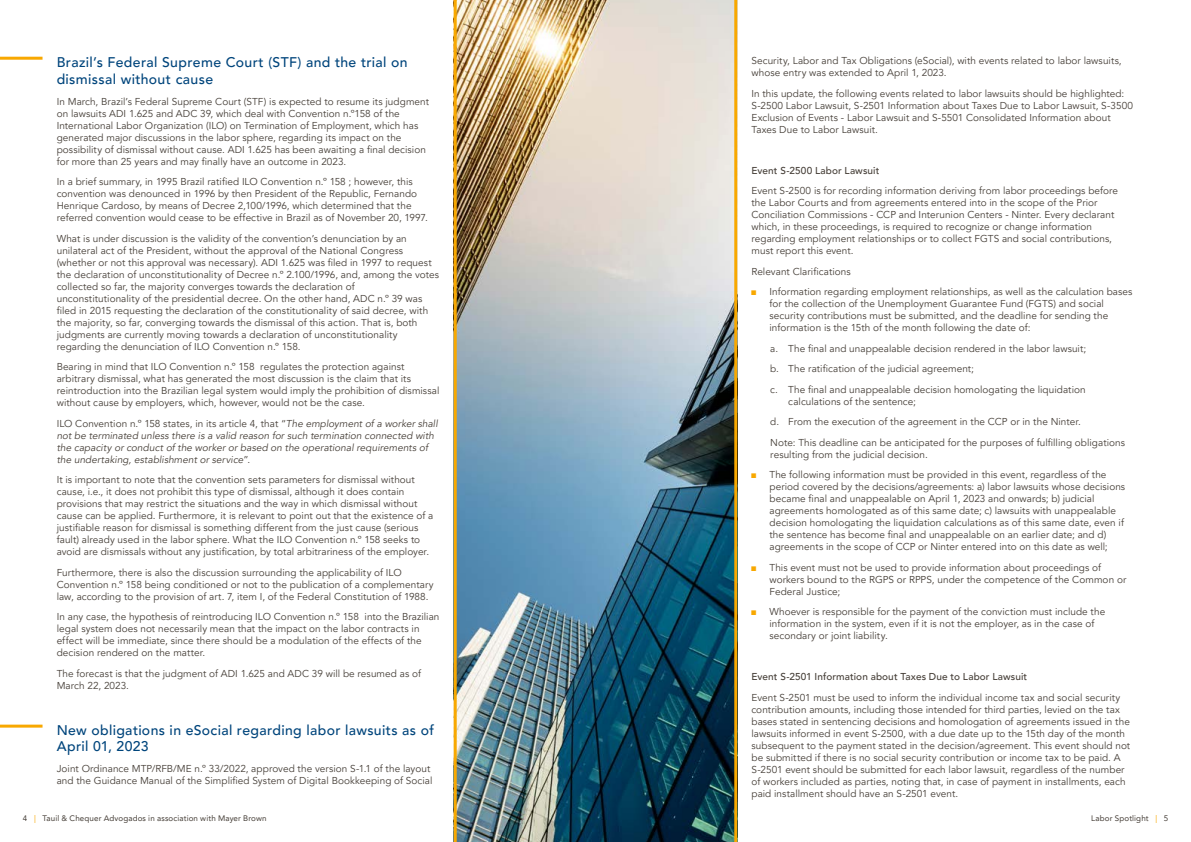
<style>
.page{position:relative;width:1191px;height:842px;background:#fff}
.page>*{position:absolute;margin:0;border:0;box-sizing:border-box;transform-origin:0 0}
.t1{font:500 14px/16.8px "Avenir LT Pro";letter-spacing:.025em;color:#00457c}
.t2{font:10px/12px "Avenir LT Pro";letter-spacing:.005em;color:#453e37}
.t3{font:italic 10px/12px "Avenir LT Pro";letter-spacing:.005em;color:#453e37}
.t4{font:500 10px "Avenir LT Pro";letter-spacing:.01em;color:#453e37}
.t5{font:8px "Avenir LT Pro";letter-spacing:.015em;color:#453e37}
.s1{font-style:normal}
.s2{font-family:"Arial Narrow";color:#f8a800}
.s3{color:#f8a800}
</style>
<div class="page">
<hr style="left:0;top:57px;width:43px;height:3px;background:#f8a800">
<hr style="left:0;top:725px;width:43px;height:3px;background:#f8a800">
<img style="left:457px;top:0;width:277px;height:842px">
<hr style="left:454px;top:0;width:3px;height:842px;background:#f8a800">
<hr style="left:734px;top:0;width:3px;height:842px;background:#f8a800">
<h1 class="t1" style="left:57px;top:54px;width:352px">Brazil’s Federal Supreme Court (STF) and the trial on dismissal without cause</h1>
<p class="t2" style="left:57px;top:95px;width:374px">In March, Brazil’s Federal Supreme Court (STF) is expected to resume its judgment on lawsuits ADI 1.625 and ADC 39, which deal with Convention n.º158 of the International Labor Organization (ILO) on Termination of Employment, which has generated major discussions in the labor sphere, regarding its impact on the possibility of dismissal without cause. ADI 1.625 has been awaiting a final decision for more than 25 years and may finally have an outcome in 2023.</p>
<p class="t2" style="left:57px;top:176px;width:372px">In a brief summary, in 1995 Brazil ratified ILO Convention n.º 158 ; however, this convention was denounced in 1996 by then President of the Republic, Fernando Henrique Cardoso, by means of Decree 2,100/1996, which determined that the referred convention would cease to be effective in Brazil as of November 20, 1997.</p>
<p class="t2" style="left:57px;top:232px;width:384px">What is under discussion is the validity of the convention’s denunciation by an unilateral act of the President, without the approval of the National Congress (whether or not this approval was necessary). ADI 1.625 was filed in 1997 to request the declaration of unconstitutionality of Decree n.º 2.100/1996, and, among the votes collected so far, the majority converges towards the declaration of unconstitutionality of the presidential decree. On the other hand, ADC n.º 39 was filed in 2015 requesting the declaration of the constitutionality of said decree, with the majority, so far, converging towards the dismissal of this action. That is, both judgments are currently moving towards a declaration of unconstitutionality regarding the denunciation of ILO Convention n.º 158.</p>
<p class="t2" style="left:57px;top:361px;width:384px">Bearing in mind that ILO Convention n.º 158 regulates the protection against arbitrary dismissal, what has generated the most discussion is the claim that its reintroduction into the Brazilian legal system would imply the prohibition of dismissal without cause by employers, which, however, would not be the case.</p>
<p class="t3" style="left:57px;top:417px;width:382px"><span class="s1">ILO Convention n.º 158 states, in its article 4, that “</span>The employment of a worker shall not be terminated unless there is a valid reason for such termination connected with the capacity or conduct of the worker or based on the operational requirements of the undertaking, establishment or service<span class="s1">”.</span></p>
<p class="t2" style="left:57px;top:474px;width:378px">It is important to note that the convention sets parameters for dismissal without cause, i.e., it does not prohibit this type of dismissal, although it does contain provisions that may restrict the situations and the way in which dismissal without cause can be applied. Furthermore, it is relevant to point out that the existence of a justifiable reason for dismissal is something different from the just cause (serious fault) already used in the labor sphere. What the ILO Convention n.º 158 seeks to avoid are dismissals without any justification, by total arbitrariness of the employer.</p>
<p class="t2" style="left:57px;top:566px;width:378px">Furthermore, there is also the discussion surrounding the applicability of ILO<br>Convention n.º 158 being conditioned or not to the publication of a complementary law, according to the provision of art. 7, item I, of the Federal Constitution of 1988.</p>
<p class="t2" style="left:57px;top:611px;width:384px">In any case, the hypothesis of reintroducing ILO Convention n.º 158 into the Brazilian legal system does not necessarily mean that the impact on the labor contracts in effect will be immediate, since there should be a modulation of the effects of the decision rendered on the matter.</p>
<p class="t2" style="left:57px;top:667px;width:366px">The forecast is that the judgment of ADI 1.625 and ADC 39 will be resumed as of<br>March 22, 2023.</p>
<h1 class="t1" style="left:57px;top:721px;width:379px">New obligations in eSocial regarding labor lawsuits as of<br>April 01, 2023</h1>
<p class="t2" style="left:57px;top:762px;width:377px">Joint Ordinance MTP/RFB/ME n.º 33/2022, approved the version S-1.1 of the layout and the Guidance Manual of the Simplified System of Digital Bookkeeping of Social</p>
<p class="t2" style="left:751px;top:55px;width:372px">Security, Labor and Tax Obligations (eSocial), with events related to labor lawsuits, whose entry was extended to April 1, 2023.</p>
<p class="t2" style="left:751px;top:87px;width:383px">In this update, the following events related to labor lawsuits should be highlighted:<br>S-2500 Labor Lawsuit, S-2501 Information about Taxes Due to Labor Lawsuit, S-3500<br>Exclusion of Events - Labor Lawsuit and S-5501 Consolidated Information about Taxes Due to Labor Lawsuit.</p>
<p class="t4" style="left:751px;top:164px;width:129px">Event S-2500 Labor Lawsuit</p>
<p class="t2" style="left:751px;top:185px;width:368px">Event S-2500 is for recording information deriving from labor proceedings before the Labor Courts and from agreements entered into in the scope of the Prior Conciliation Commissions - CCP and Interunion Centers - Ninter. Every declarant which, in these proceedings, is required to recognize or change information regarding employment relationships or to collect FGTS and social contributions, must report this event.</p>
<p class="t2" style="left:751px;top:266px;width:101px">Relevant Clarifications</p>
<p class="t2" style="left:769px;top:286px;width:364px;text-indent:-18px"><span class="s2">■</span> Information regarding employment relationships, as well as the calculation bases for the collection of the Unemployment Guarantee Fund (FGTS) and social security contributions must be submitted, and the deadline for sending the information is the 15th of the month following the date of:</p>
<p class="t2" style="left:770px;top:338px;width:317px;line-height:20.5px">a. The final and unappealable decision rendered in the labor lawsuit; b. The ratification of the judicial agreement;<br>c. The final and unappealable decision homologating the liquidation</p>
<p class="t2" style="left:770px;top:391px;width:356px;line-height:20.5px;text-indent:18px">calculations of the sentence;<br>d. From the execution of the agreement in the CCP or in the Ninter.<br>Note: This deadline can be anticipated for the purposes of fulfilling obligations</p>
<p class="t2" style="left:770px;top:449px;width:159px">resulting from the judicial decision.</p>
<p class="t2" style="left:769px;top:469px;width:357px;text-indent:-18px"><span class="s2">■</span> The following information must be provided in this event, regardless of the period covered by the decisions/agreements: a) labor lawsuits whose decisions became final and unappealable on April 1, 2023 and onwards; b) judicial agreements homologated as of this same date; c) lawsuits with unappealable decision homologating the liquidation calculations as of this same date, even if the sentence has become final and unappealable on an earlier date; and d) agreements in the scope of CCP or Ninter entered into on this date as well;</p>
<p class="t2" style="left:769px;top:562px;width:358px;text-indent:-18px"><span class="s2">■</span> This event must not be used to provide information about proceedings of workers bound to the RGPS or RPPS, under the competence of the Common or<br>Federal Justice;</p>
<p class="t2" style="left:769px;top:606px;width:337px;text-indent:-18px"><span class="s2">■</span> Whoever is responsible for the payment of the conviction must include the information in the system, even if it is not the employer, as in the case of secondary or joint liability.</p>
<p class="t4" style="left:751px;top:671px;width:277px">Event S-2501 Information about Taxes Due to Labor Lawsuit</p>
<p class="t2" style="left:751px;top:692px;width:380px">Event S-2501 must be used to inform the individual income tax and social security contribution amounts, including those intended for third parties, levied on the tax bases stated in sentencing decisions and homologation of agreements issued in the lawsuits informed in event S-2500, with a due date up to the 15th day of the month subsequent to the payment stated in the decision/agreement. This event should not be submitted if there is no social security contribution or income tax to be paid. A S-2501 event should be submitted for each labor lawsuit, regardless of the number of workers included as parties, noting that, in case of payment in installments, each paid installment should have an S-2501 event.</p>
<p class="t5" style="left:23px;top:813px;width:245px">4 <span class="s3">|</span> Tauil &amp; Chequer Advogados in association with Mayer Brown</p>
<p class="t5" style="left:1091px;top:813px;width:78px">Labor Spotlight <span class="s3">|</span> 5</p>
</div>
